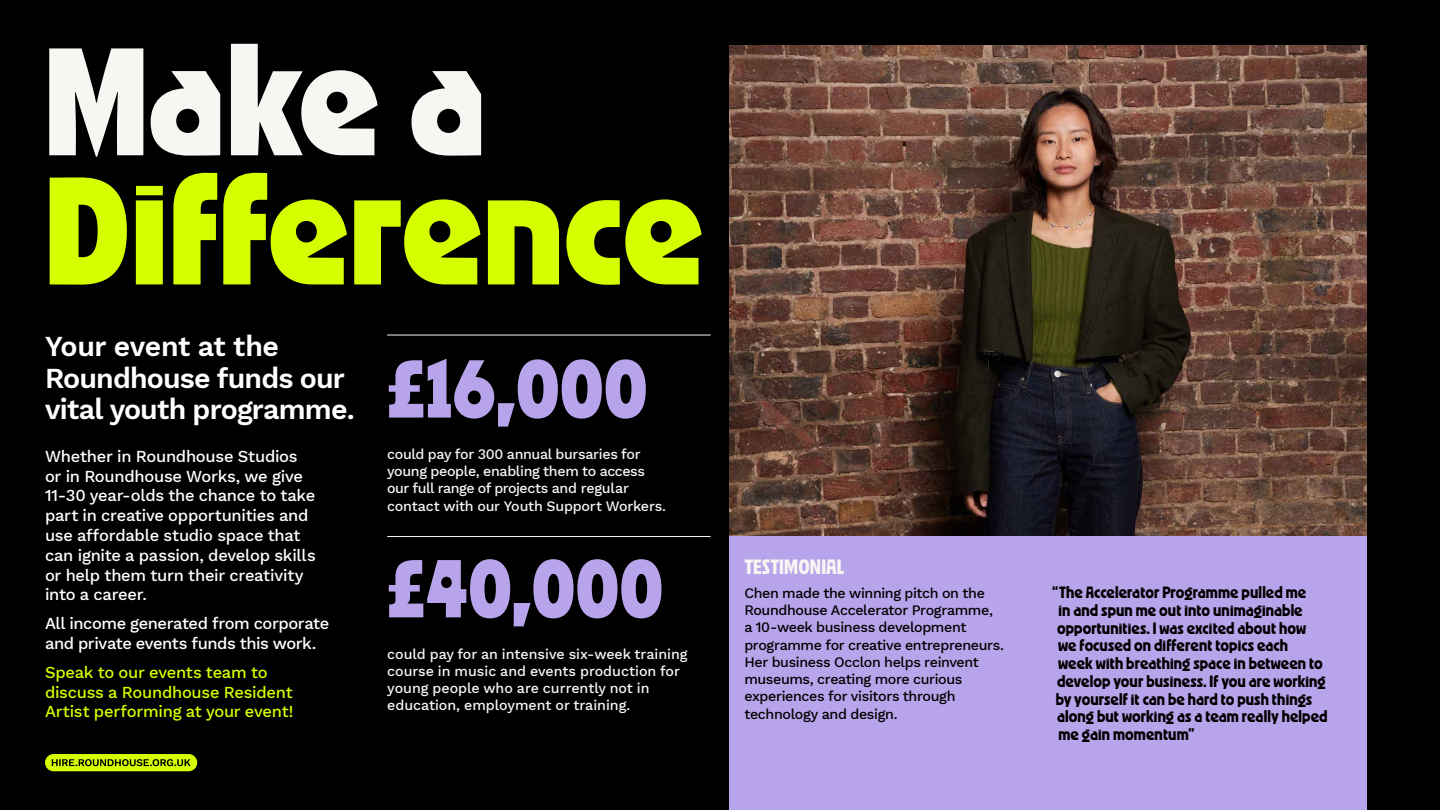
<style>
.page{position:relative;width:1440px;height:810px;background:#000}
.page>*{position:absolute;margin:0;border:0;box-sizing:border-box;transform-origin:0 0}
.t1{font:700 165.38px "OZIK";color:#d5fe01}
.t2{font:700 165.38px "OZIK";color:#f7f6f3}
.t3{font:700 88.65px "OZIK";letter-spacing:.015em;color:#b8a4ea}
.t4{font:600 28.5px/31.5px "Work Sans";letter-spacing:-.03em;color:#fff}
.t5{font:500 22.5px "OZIK";letter-spacing:.005em;color:#f7f6f3}
.t6{font:500 17.7px/17.7px "OZIK";letter-spacing:.005em;color:#000}
.t7{font:500 16.5px/19.8px "Work Sans";letter-spacing:-.015em;color:#fff}
.t8{font:500 16.5px/19.8px "Work Sans";letter-spacing:-.015em;color:#d5fe01}
.t9{font:500 14.25px/17.2px "Work Sans";letter-spacing:-.01em;color:#f7f6f3}
.t10{font:500 14.25px/17.2px "Work Sans";letter-spacing:-.025em;color:#000}
</style>
<div class="page">
<div style="left:729px;top:45px;width:637px;height:765px;background:#b8a4ea"></div>
<img style="left:729px;top:45px;width:637px;height:491px">
<hr style="left:387px;top:335px;width:324px;height:1px;background:#f7f6f3">
<hr style="left:387px;top:536px;width:324px;height:1px;background:#f7f6f3">
<div style="left:45px;top:754px;width:152px;height:17px;background:#d5fe01;border-radius:9px"></div>
<svg style="left:52px;top:759px;width:139px;height:7px"></svg>
<h1 class="t2" style="left:45px;top:3px;width:442px">Make a</h1>
<h1 class="t1" style="left:45px;top:132px;width:660px">Difference</h1>
<h3 class="t4" style="left:45px;top:330px;width:311px">Your event at the<br>Roundhouse funds our vital youth programme.</h3>
<p class="t7" style="left:45px;top:446px;width:272px">Whether in Roundhouse Studios or in Roundhouse Works, we give<br>11-30 year-olds the chance to take part in creative opportunities and use affordable studio space that can ignite a passion, develop skills or help them turn their creativity into a career.</p>
<p class="t7" style="left:45px;top:613px;width:286px">All income generated from corporate and private events funds this work.</p>
<p class="t8" style="left:45px;top:662px;width:250px">Speak to our events team to discuss a Roundhouse Resident<br>Artist performing at your event!</p>
<h2 class="t3" style="left:387px;top:336px;width:261px">£16,000</h2>
<p class="t9" style="left:387px;top:445px;width:280px">could pay for 300 annual bursaries for young people, enabling them to access our full range of projects and regular contact with our Youth Support Workers.</p>
<h2 class="t3" style="left:387px;top:536px;width:277px">£40,000</h2>
<p class="t9" style="left:387px;top:645px;width:302px">could pay for an intensive six-week training course in music and events production for young people who are currently not in education, employment or training.</p>
<p class="t5" style="left:744px;top:553px;width:102px">TESTIMONIAL</p>
<p class="t10" style="left:744px;top:584px;width:261px">Chen made the winning pitch on the Roundhouse Accelerator Programme, a 10-week business development programme for creative entrepreneurs.<br>Her business Occlon helps reinvent museums, creating more curious experiences for visitors through technology and design.</p>
<p class="t6" style="left:1052px;top:583px;width:277px">“The Accelerator Programme pulled me<br>in and spun me out into unimaginable opportunities. I was excited about how<br>we focused on different topics each<br>week with breathing space in between to develop your business. If you are working by yourself it can be hard to push things along but working as a team really helped me gain momentum”</p>
</div>
